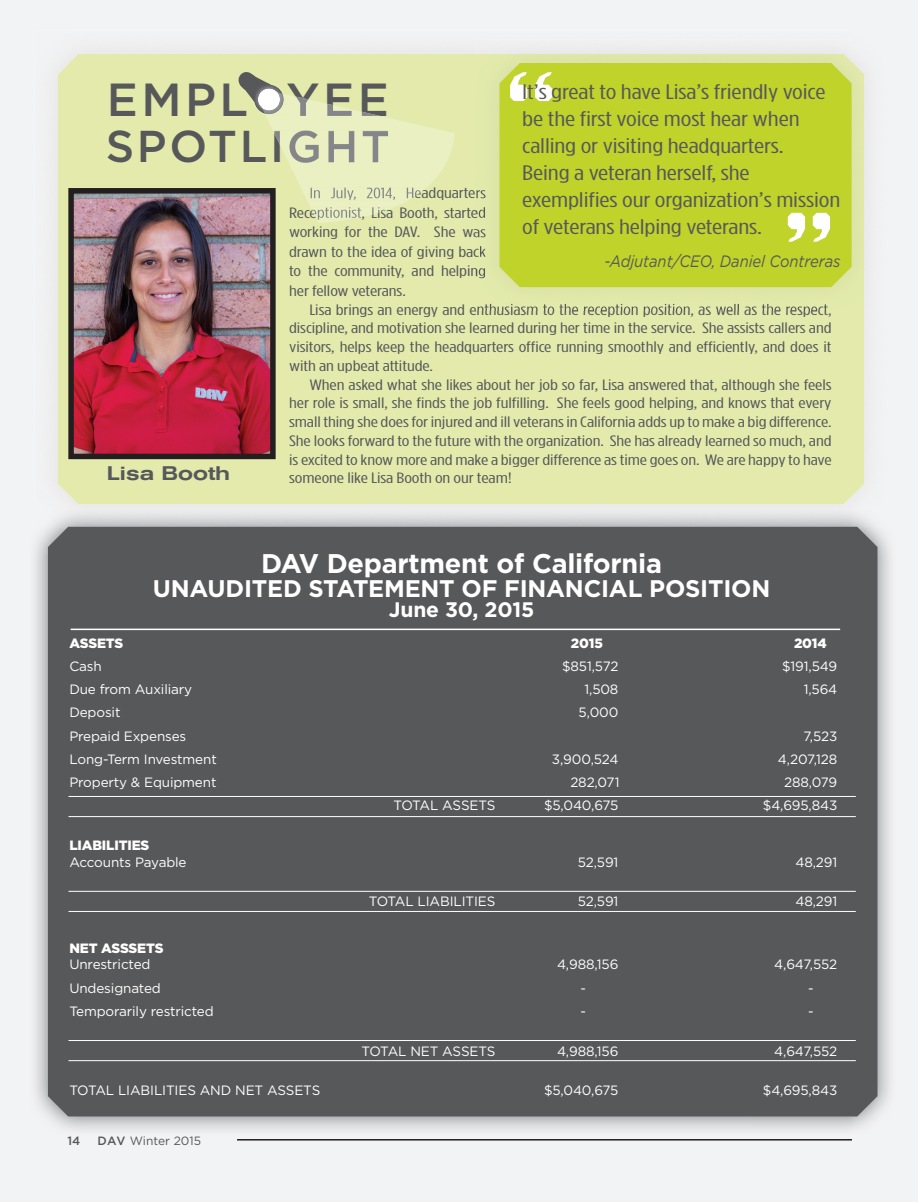
<style>
.page{position:relative;width:918px;height:1202px;background:#fff}
.page>*{position:absolute;margin:0;border:0;box-sizing:border-box;transform-origin:0 0}
.t1{font:96px "Brothers";color:#fff}
.t2{font:500 46.35px "Gotham";color:#57585a}
.t3{font:500 44.55px "Gotham";letter-spacing:.06em;color:#57585a}
.t4{font:700 27px "Gotham";letter-spacing:-.01em;color:#fff}
.t5{font:700 24px "Gotham";letter-spacing:-.01em;color:#fff}
.t6{font:21px/27px "Gotham Condensed";letter-spacing:-.005em;color:#57585a;scale:1.39 1}
.t7{font:700 21px "Gotham";color:#fff}
.t8{font:500 expanded 19.5px "Akzidenz Grotesk BE";letter-spacing:-.005em;color:#57585a}
.t9{font:italic 16.5px "Gotham";letter-spacing:-.005em;color:#57585a;scale:.9 1}
.t10{font:15px "Gotham Condensed";letter-spacing:-.005em;color:#57585a;scale:1.39 1}
.t11{font:13.5px/16.5px "Gotham";letter-spacing:-.01em;color:#fff}
.t12{font:900 13.5px "Gotham";letter-spacing:-.01em;color:#fff}
.t13{font:12px "Gotham";color:#57585a}
.t14{font:500 12px "Gotham";color:#57585a}
.s1{font-weight:900}
.s2{font-weight:500}
</style>
<div class="page">
<div style="left:0;top:0;width:852px;height:1202px;background:#f2f3f4"></div>
<div style="left:126px;top:1135px;width:74px;height:9px;background:#f2f3f4"></div>
<hr style="left:237px;top:1139px;width:681px;height:1px;background:#231f20">
<div style="left:852px;top:0;width:66px;height:1202px;background:#f2f3f4"></div>
<div style="left:35px;top:31px;width:817px;height:52px;background:#f0f1f2"></div>
<div style="left:35px;top:83px;width:50px;height:425px;background:#f0f0f1"></div>
<img style="left:85px;top:504px;width:767px;height:4px">
<div style="left:58px;top:54px;width:806px;height:450px;background:#e3eaac"></div>
<img style="left:266px;top:116px;width:190px;height:107px">
<img style="left:311px;top:188px;width:115px;height:12px">
<img style="left:310px;top:207px;width:84px;height:13px">
<img style="left:265px;top:94px;width:115px;height:22px">
<img style="left:273px;top:131px;width:115px;height:32px">
<svg style="left:236px;top:71px;width:49px;height:43px"></svg>
<img style="left:253px;top:83px;width:32px;height:32px">
<img style="left:253px;top:83px;width:19px;height:19px">
<img style="left:254px;top:85px;width:28px;height:28px">
<img style="left:265px;top:93px;width:20px;height:22px">
<img style="left:262px;top:92px;width:22px;height:22px">
<div style="left:259px;top:89px;width:20px;height:20px;background:#fff;border-radius:10px"></div>
<img style="left:74px;top:194px;width:196px;height:259px">
<div style="left:68px;top:188px;width:208px;height:271px;border:5px solid #231f20"></div>
<img style="left:29px;top:508px;width:19px;height:365px">
<img style="left:750px;top:1116px;width:102px;height:19px">
<img style="left:29px;top:873px;width:721px;height:262px">
<img style="left:852px;top:530px;width:38px;height:599px">
<img style="left:35px;top:508px;width:839px;height:19px">
<div style="left:48px;top:527px;width:829px;height:589px;background:#57585a"></div>
<hr style="left:68px;top:796px;width:788px;height:1px;background:#fff">
<hr style="left:68px;top:891px;width:788px;height:1px;background:#fff">
<hr style="left:68px;top:1040px;width:788px;height:1px;background:#fff">
<hr style="left:68px;top:816px;width:788px;height:1px;background:#fff">
<hr style="left:68px;top:911px;width:788px;height:1px;background:#fff">
<hr style="left:68px;top:1060px;width:788px;height:1px;background:#fff">
<hr style="left:71px;top:628px;width:769px;height:2px;background:#fff">
<div style="left:476px;top:40px;width:376px;height:14px;background:#ededee"></div>
<div style="left:476px;top:54px;width:388px;height:256px;background:#e0e7a9"></div>
<svg style="left:476px;top:188px;width:10px;height:12px"></svg>
<svg style="left:476px;top:207px;width:10px;height:13px"></svg>
<svg style="left:476px;top:227px;width:10px;height:12px"></svg>
<svg style="left:476px;top:246px;width:10px;height:13px"></svg>
<svg style="left:476px;top:266px;width:10px;height:12px"></svg>
<img style="left:476px;top:304px;width:356px;height:6px">
<div style="left:500px;top:63px;width:352px;height:224px;background:#c0d32b"></div>
<p class="t1" style="left:504px;top:54px;width:53px">“</p>
<p class="t2" style="left:107px;top:73px;width:283px">EMPL YEE</p>
<p class="t3" style="left:106px;top:121px;width:286px">SPOTLIGHT</p>
<p class="t6" style="left:522px;top:78px;width:230px">It’s great to have Lisa’s friendly voice be the first voice most hear when calling or visiting headquarters.<br>Being a veteran herself, she exemplifies our organization’s mission of veterans helping veterans.</p>
<p class="t9" style="left:604px;top:252px;width:264px">-Adjutant/CEO, Daniel Contreras</p>
<p class="t10" style="left:289px;top:204px;width:143px">Receptionist, Lisa Booth, started</p>
<p class="t10" style="left:289px;top:224px;width:143px">working for the DAV. She was</p>
<p class="t10" style="left:289px;top:243px;width:143px">drawn to the idea of giving back</p>
<p class="t10" style="left:289px;top:263px;width:143px">to the community, and helping</p>
<p class="t10" style="left:289px;top:282px;width:85px">her fellow veterans.</p>
<p class="t10" style="left:309px;top:301px;width:377px">Lisa brings an energy and enthusiasm to the reception position, as well as the respect,</p>
<p class="t10" style="left:289px;top:320px;width:392px">discipline, and motivation she learned during her time in the service. She assists callers and</p>
<p class="t10" style="left:289px;top:339px;width:392px">visitors, helps keep the headquarters office running smoothly and efficiently, and does it</p>
<p class="t10" style="left:289px;top:357px;width:105px">with an upbeat attitude.</p>
<p class="t10" style="left:309px;top:376px;width:377px">When asked what she likes about her job so far, Lisa answered that, although she feels</p>
<p class="t10" style="left:289px;top:395px;width:392px">her role is small, she finds the job fulfilling. She feels good helping, and knows that every</p>
<p class="t10" style="left:289px;top:414px;width:392px">small thing she does for injured and ill veterans in California adds up to make a big difference.</p>
<p class="t10" style="left:289px;top:432px;width:392px">She looks forward to the future with the organization. She has already learned so much, and</p>
<p class="t10" style="left:289px;top:451px;width:392px">is excited to know more and make a bigger difference as time goes on. We are happy to have</p>
<p class="t10" style="left:289px;top:470px;width:162px">someone like Lisa Booth on our team!</p>
<p class="t1" style="left:783px;top:193px;width:53px">”</p>
<p class="t8" style="left:107px;top:462px;width:125px">Lisa Booth</p>
<p class="t4" style="left:261px;top:548px;width:402px">DAV Department of California</p>
<p class="t5" style="left:153px;top:574px;width:619px">UNAUDITED STATEMENT OF FINANCIAL POSITION</p>
<p class="t7" style="left:389px;top:597px;width:147px">June 30, 2015</p>
<p class="t12" style="left:69px;top:635px;width:55px">ASSETS</p>
<p class="t12" style="left:571px;top:635px;width:33px">2015</p>
<p class="t12" style="left:794px;top:635px;width:34px">2014</p>
<p class="t11" style="left:69px;top:657px;width:34px">Cash</p>
<p class="t11" style="left:562px;top:657px;width:58px">$851,572</p>
<p class="t11" style="left:782px;top:657px;width:57px">$191,549</p>
<p class="t11" style="left:69px;top:681px;width:124px">Due from Auxiliary</p>
<p class="t11" style="left:584px;top:681px;width:36px">1,508</p>
<p class="t11" style="left:804px;top:681px;width:35px">1,564</p>
<p class="t11" style="left:69px;top:704px;width:53px">Deposit</p>
<p class="t11" style="left:579px;top:704px;width:41px">5,000</p>
<p class="t11" style="left:69px;top:727px;width:119px">Prepaid Expenses</p>
<p class="t11" style="left:803px;top:727px;width:35px">7,523</p>
<p class="t11" style="left:69px;top:750px;width:149px">Long-Term Investment</p>
<p class="t11" style="left:552px;top:750px;width:68px">3,900,524</p>
<p class="t11" style="left:778px;top:750px;width:61px">4,207,128</p>
<p class="t11" style="left:69px;top:773px;width:149px">Property &amp; Equipment</p>
<p class="t11" style="left:570px;top:773px;width:51px">282,071</p>
<p class="t11" style="left:784px;top:773px;width:55px">288,079</p>
<p class="t11" style="left:394px;top:797px;width:103px">TOTAL ASSETS</p>
<p class="t11" style="left:544px;top:797px;width:76px">$5,040,675</p>
<p class="t11" style="left:763px;top:797px;width:76px">$4,695,843</p>
<p class="t11" style="left:69px;top:836px;width:119px"><span class="s1">LIABILITIES<br></span>Accounts Payable</p>
<p class="t11" style="left:578px;top:853px;width:42px">52,591</p>
<p class="t11" style="left:796px;top:853px;width:43px">48,291</p>
<p class="t11" style="left:69px;top:939px;width:96px"><span class="s1">NET ASSSETS<br></span>Unrestricted</p>
<p class="t11" style="left:369px;top:893px;width:128px">TOTAL LIABILITIES</p>
<p class="t11" style="left:578px;top:893px;width:42px">52,591</p>
<p class="t11" style="left:796px;top:893px;width:43px">48,291</p>
<p class="t11" style="left:557px;top:956px;width:63px">4,988,156</p>
<p class="t11" style="left:774px;top:956px;width:65px">4,647,552</p>
<p class="t11" style="left:69px;top:979px;width:93px">Undesignated</p>
<p class="t11" style="left:580px;top:979px;width:7px">-</p>
<p class="t11" style="left:808px;top:979px;width:7px">-</p>
<p class="t11" style="left:69px;top:1002px;width:146px">Temporarily restricted</p>
<p class="t11" style="left:580px;top:1002px;width:7px">-</p>
<p class="t11" style="left:808px;top:1002px;width:7px">-</p>
<p class="t11" style="left:362px;top:1042px;width:135px">TOTAL NET ASSETS</p>
<p class="t11" style="left:557px;top:1042px;width:63px">4,988,156</p>
<p class="t11" style="left:774px;top:1042px;width:65px">4,647,552</p>
<p class="t11" style="left:69px;top:1082px;width:252px">TOTAL LIABILITIES AND NET ASSETS</p>
<p class="t11" style="left:544px;top:1082px;width:76px">$5,040,675</p>
<p class="t11" style="left:763px;top:1082px;width:76px">$4,695,843</p>
<p class="t14" style="left:68px;top:1133px;width:14px">14</p>
<p class="t13" style="left:98px;top:1133px;width:105px"><span class="s2">DAV</span> Winter 2015</p>
</div>
